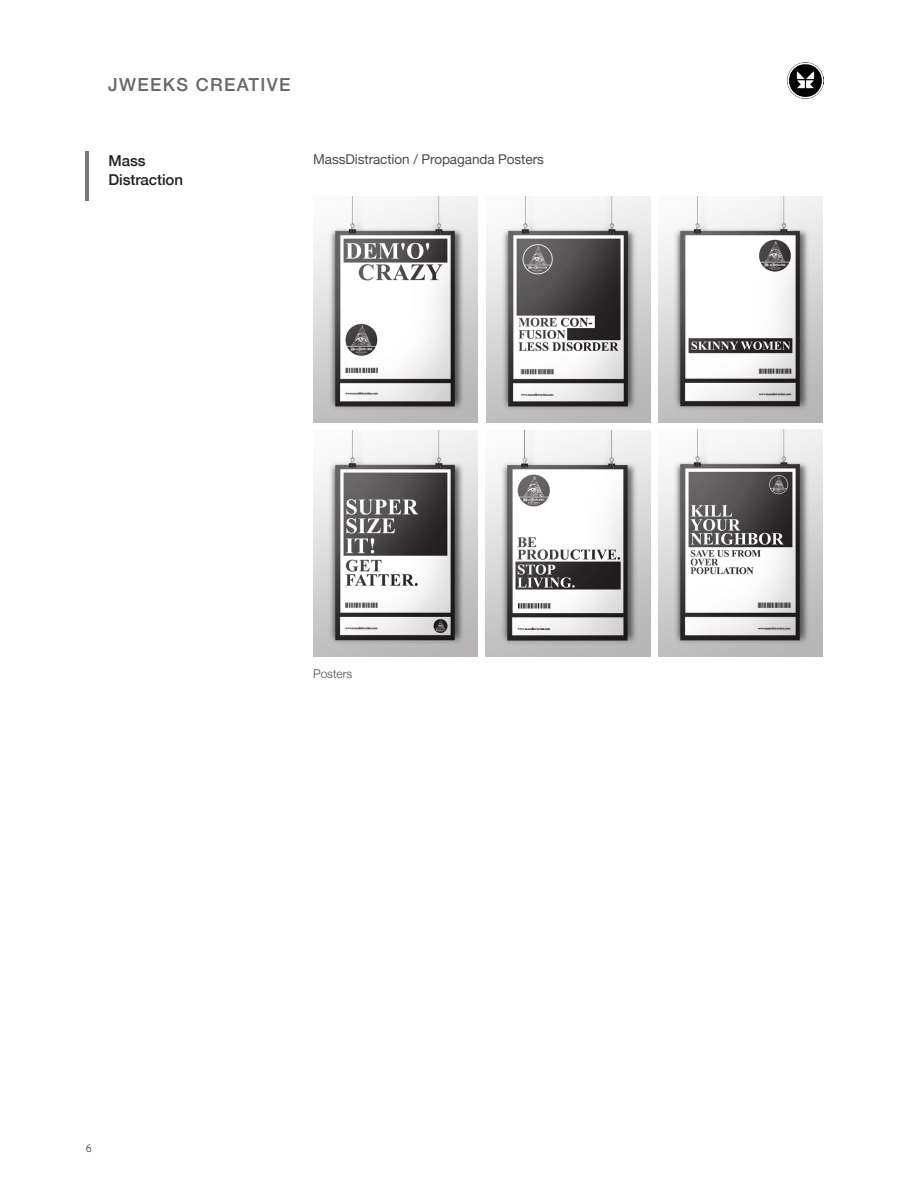
<style>
.page{position:relative;width:918px;height:1188px;background:#fff}
.page>*{position:absolute;margin:0;border:0;box-sizing:border-box;transform-origin:0 0}
.t1{font:500 18px "Helvetica Neue";letter-spacing:.075em;color:#69696c}
.t2{font:500 15px "Helvetica Neue";letter-spacing:-.005em;color:#231f20}
.t3{font:13.5px "Helvetica Neue";letter-spacing:-.005em;color:#4b4c4d}
.t4{font:300 12px "Helvetica Neue";letter-spacing:-.005em;color:#4b4c4d}
.t5{font:300 10.5px "Roboto Mono";color:#231f20}
</style>
<div class="page">
<img style="left:313px;top:196px;width:165px;height:226px">
<img style="left:486px;top:196px;width:164px;height:226px">
<img style="left:313px;top:430px;width:165px;height:226px">
<img style="left:486px;top:430px;width:164px;height:226px">
<img style="left:658px;top:196px;width:165px;height:226px">
<img style="left:658px;top:430px;width:165px;height:226px">
<img style="left:787px;top:62px;width:36px;height:37px">
<hr style="left:85px;top:151px;width:4px;height:50px;background:#787a7d">
<p class="t1" style="left:108px;top:70px;width:184px">JWEEKS CREATIVE</p>
<p class="t2" style="left:108px;top:148px;width:39px">Mass</p>
<p class="t2" style="left:108px;top:168px;width:76px">Distraction</p>
<p class="t3" style="left:313px;top:150px;width:232px">MassDistraction / Propaganda Posters</p>
<p class="t5" style="left:86px;top:1141px;width:8px">6</p>
<p class="t4" style="left:313px;top:664px;width:40px">Posters</p>
</div>
